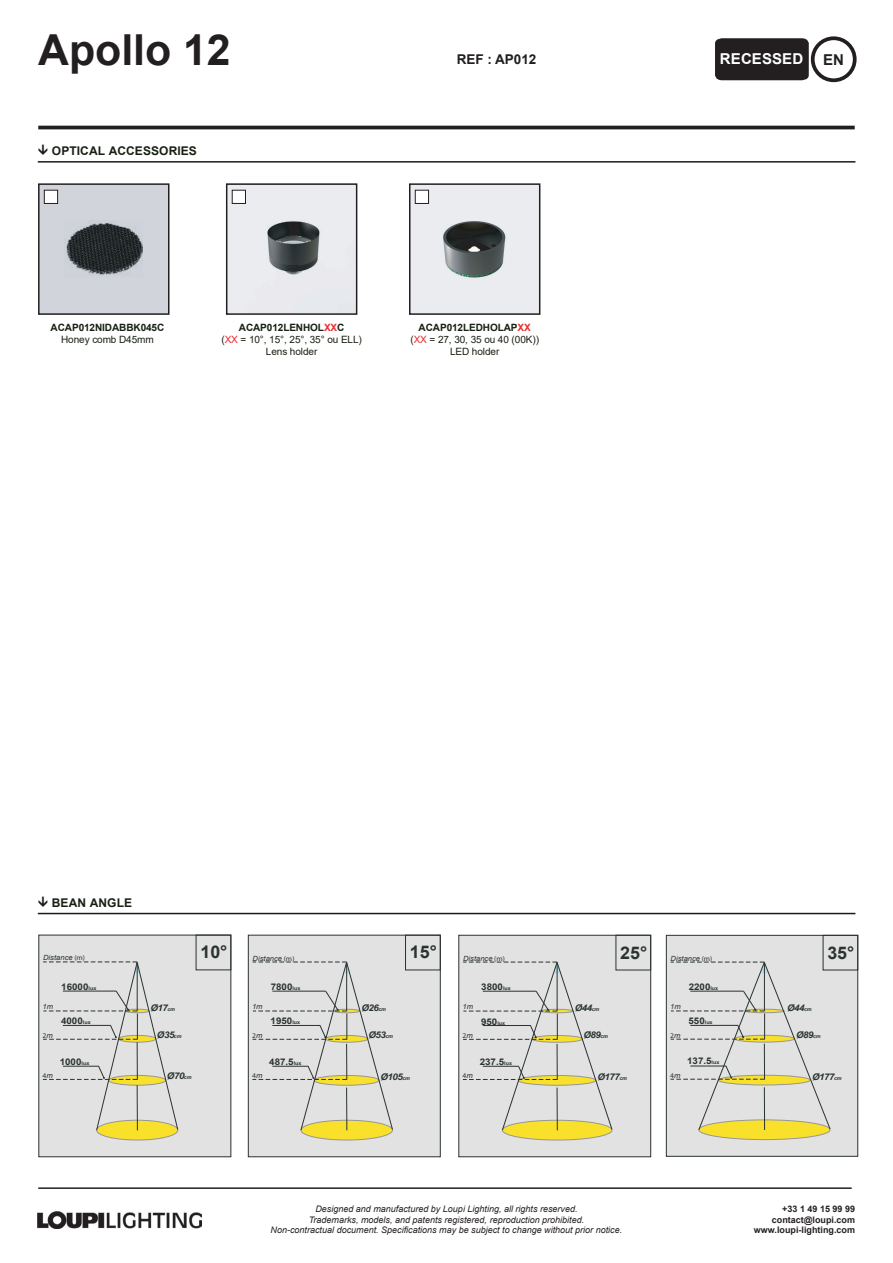
<style>
.page{position:relative;width:893px;height:1263px;background:#fff}
.page>*{position:absolute;margin:0;border:0;box-sizing:border-box;transform-origin:0 0}
.t1{font:700 42.75px "Arial";color:#231f20}
.t2{font:700 17.4px "Arial";color:#2a3330}
.t3{font:700 17.4px "Arial";color:#29322f}
.t4{font:700 15px "Arial";letter-spacing:.005em;color:#fff}
.t5{font:700 15px "Arial";color:#231f20}
.t6{font:700 13.5px "Arial";color:#221f20}
.t7{font:700 12px "Arial";letter-spacing:.01em;color:#182014}
.t8{font:10.05px/12px "Arial";letter-spacing:-.01em;color:#182014;text-align:center}
.t9{font:700 10.05px "Arial";letter-spacing:-.01em;color:#182014}
.t10{font:700 9.15px "Arial";color:#2a3330;scale:1.07 1}
.t11{font:italic 700 9.15px "Arial";letter-spacing:-.05em;color:#2a3330;scale:1.07 1}
.t12{font:italic 9px/10.8px "Arial";color:#231f20;text-align:center}
.t13{font:700 9px/10.8px "Arial";color:#231f20;text-align:right}
.t14{font:italic 7.2px "Arial";color:#2a3330;scale:1.07 1}
.t15{font:7.2px "Myriad Pro";color:#2a3330;scale:1.07 1}
.t16{font:italic 7.05px "Arial";color:#2a3330;scale:1.07 1}
.t17{font:7.05px "Myriad Pro";color:#2a3330;scale:1.07 1}
.s1{color:#231f20}
.s2{font-weight:700}
.s3{font-weight:700;color:#ee2d2d}
.s4{color:#ec2a2d}
.s5{font-weight:700;color:#e82e2d}
.s6{font-family:"Myriad Pro";font-style:normal}
.s7{font-size:5.1px}
.s8{font-family:"Arial";font-style:italic}
</style>
<div class="page">
<img style="left:229px;top:186px;width:125px;height:126px">
<hr style="left:38px;top:126px;width:817px;height:3px;background:#231f20">
<div style="left:811px;top:36px;width:46px;height:46px;border:4px solid #231f20;border-radius:50%"></div>
<hr style="left:38px;top:161px;width:817px;height:2px;background:#191d15">
<hr style="left:38px;top:913px;width:817px;height:1px;background:#191d15">
<div style="left:38px;top:183px;width:131px;height:132px;background:#d1d4da;border:2px solid #221f21"></div>
<div style="left:44px;top:190px;width:14px;height:13px;background:#fff"></div>
<div style="left:44px;top:190px;width:14px;height:14px;border:1px solid #221f20"></div>
<img style="left:66px;top:222px;width:76px;height:54px">
<div style="left:226px;top:183px;width:131px;height:132px;border:2px solid #221f21"></div>
<div style="left:232px;top:190px;width:13px;height:13px;background:#fff"></div>
<div style="left:232px;top:190px;width:14px;height:14px;border:1px solid #221f20"></div>
<img style="left:38px;top:1211px;width:163px;height:17px">
<hr style="left:38px;top:1187px;width:814px;height:2px;background:#231f20">
<div style="left:715px;top:38px;width:94px;height:42px;background:#231f20"></div>
<img style="left:412px;top:186px;width:125px;height:126px">
<div style="left:409px;top:183px;width:131px;height:132px;border:2px solid #221f21"></div>
<div style="left:415px;top:190px;width:14px;height:13px;background:#fff"></div>
<div style="left:415px;top:190px;width:14px;height:14px;border:1px solid #221f20"></div>
<div style="left:38px;top:935px;width:193px;height:222px;background:#e1e2e1"></div>
<div style="left:96px;top:1120px;width:82px;height:20px;background:#f9e12b;border:1px solid #959798;border-radius:50%"></div>
<svg style="left:43px;top:961px;width:135px;height:170px"></svg>
<hr style="left:63px;top:991px;width:53px;height:1px;background:#2a3330">
<div style="left:196px;top:935px;width:35px;height:35px;border:1px solid #2a3330"></div>
<div style="left:248px;top:935px;width:193px;height:222px;background:#e1e2e1;border:1px solid #2a3330"></div>
<div style="left:301px;top:1120px;width:92px;height:20px;background:#f9e12b;border:1px solid #959798;border-radius:50%"></div>
<svg style="left:252px;top:961px;width:141px;height:170px"></svg>
<hr style="left:272px;top:991px;width:54px;height:1px;background:#2a3330">
<div style="left:405px;top:935px;width:36px;height:35px;border:1px solid #2a3330"></div>
<div style="left:458px;top:935px;width:193px;height:222px;background:#e1e2e1;border:1px solid #2a3330"></div>
<div style="left:502px;top:1120px;width:110px;height:20px;background:#f9e12b;border:1px solid #959798;border-radius:50%"></div>
<svg style="left:463px;top:961px;width:149px;height:170px"></svg>
<hr style="left:483px;top:991px;width:53px;height:1px;background:#2a3330">
<div style="left:616px;top:935px;width:35px;height:35px;border:1px solid #2a3330"></div>
<div style="left:666px;top:935px;width:192px;height:222px;background:#e1e2e1;border:1px solid #2a3330"></div>
<div style="left:698px;top:1119px;width:132px;height:21px;background:#f9e12b;border:1px solid #959798;border-radius:50%"></div>
<svg style="left:670px;top:961px;width:161px;height:169px"></svg>
<hr style="left:690px;top:991px;width:53px;height:1px;background:#2a3330">
<div style="left:823px;top:935px;width:35px;height:35px;border:1px solid #2a3330"></div>
<h1 class="t1" style="left:38px;top:19px;width:194px">Apollo 12</h1>
<h3 class="t7" style="left:52px;top:142px;width:147px">OPTICAL ACCESSORIES</h3>
<h3 class="t6" style="left:457px;top:50px;width:81px"><span class="s1">REF :</span> AP012</h3>
<h3 class="t4" style="left:720px;top:48px;width:85px">RECESSED</h3>
<h3 class="t5" style="left:823px;top:49px;width:22px">EN</h3>
<h3 class="t4" style="left:755px;top:48px;width:43px">RSPOT</h3>
<h3 class="t4" style="left:766px;top:49px;width:36px">AILS</h3>
<p class="t9" style="left:51px;top:320px;width:115px">ACAP012NIDABBK045C</p>
<p class="t8" style="left:61px;top:334px;width:94px">Honey comb D45mm</p>
<p class="t8" style="left:221px;top:321px;width:142px"><span class="s2">ACAP012LENHOL</span><span class="s3">XX</span><span class="s2">C<br></span>(<span class="s4">XX</span> = 10°, 15°, 25°, 35° ou ELL)<br>Lens holder</p>
<p class="t8" style="left:410px;top:321px;width:130px"><span class="s2">ACAP012LEDHOLAP</span><span class="s5">XX </span>(<span class="s4">XX</span> = 27, 30, 35 ou 40 (00K))<br>LED holder</p>
<h3 class="t7" style="left:52px;top:894px;width:82px">BEAN ANGLE</h3>
<p class="t14" style="left:43px;top:953px;width:41px">Distance <span class="s6">(m)</span></p>
<h2 class="t3" style="left:193px;top:935px;width:28px">10°</h2>
<h2 class="t2" style="left:200px;top:940px;width:29px">10°</h2>
<p class="t14" style="left:253px;top:953px;width:41px">Distance <span class="s6">(m)</span></p>
<h2 class="t2" style="left:410px;top:940px;width:29px">15°</h2>
<p class="t14" style="left:463px;top:953px;width:41px">Distance <span class="s6">(m)</span></p>
<h2 class="t2" style="left:620px;top:940px;width:29px">25°</h2>
<p class="t16" style="left:671px;top:953px;width:41px">Distance <span class="s6">(m)</span></p>
<h2 class="t2" style="left:827px;top:940px;width:28px">35°</h2>
<p class="t10" style="left:61px;top:980px;width:34px">16000<span class="s7">lux</span></p>
<p class="t10" style="left:271px;top:980px;width:29px">7800<span class="s7">lux</span></p>
<p class="t10" style="left:481px;top:980px;width:29px">3800<span class="s7">lux</span></p>
<p class="t10" style="left:689px;top:980px;width:29px">2200<span class="s7">lux</span></p>
<p class="t14" style="left:43px;top:1002px;width:11px">1m</p>
<p class="t15" style="left:43px;top:1031px;width:11px">2<span class="s8">m</span></p>
<p class="t15" style="left:43px;top:1071px;width:11px">4<span class="s8">m</span></p>
<p class="t10" style="left:61px;top:1015px;width:29px">4000<span class="s7">lux</span></p>
<p class="t10" style="left:60px;top:1055px;width:29px">1000<span class="s7">lux</span></p>
<p class="t11" style="left:150px;top:1001px;width:25px">Ø17<span class="s7">cm</span></p>
<p class="t11" style="left:157px;top:1029px;width:25px">Ø35<span class="s7">cm</span></p>
<p class="t11" style="left:167px;top:1070px;width:25px">Ø70<span class="s7">cm</span></p>
<p class="t14" style="left:252px;top:1002px;width:11px">1m</p>
<p class="t15" style="left:252px;top:1031px;width:11px">2<span class="s8">m</span></p>
<p class="t15" style="left:252px;top:1071px;width:11px">4<span class="s8">m</span></p>
<p class="t10" style="left:271px;top:1015px;width:29px">1950<span class="s7">lux</span></p>
<p class="t10" style="left:269px;top:1055px;width:32px">487.5<span class="s7">lux</span></p>
<p class="t11" style="left:361px;top:1002px;width:24px">Ø26<span class="s7">cm</span></p>
<p class="t11" style="left:368px;top:1029px;width:24px">Ø53<span class="s7">cm</span></p>
<p class="t11" style="left:380px;top:1071px;width:29px">Ø105<span class="s7">cm</span></p>
<p class="t14" style="left:463px;top:1002px;width:11px">1m</p>
<p class="t15" style="left:463px;top:1031px;width:11px">2<span class="s8">m</span></p>
<p class="t15" style="left:463px;top:1071px;width:11px">4<span class="s8">m</span></p>
<p class="t10" style="left:481px;top:1015px;width:24px">950<span class="s7">lux</span></p>
<p class="t10" style="left:480px;top:1055px;width:32px">237.5<span class="s7">lux</span></p>
<p class="t11" style="left:575px;top:1002px;width:24px">Ø44<span class="s7">cm</span></p>
<p class="t11" style="left:583px;top:1029px;width:24px">Ø89<span class="s7">cm</span></p>
<p class="t11" style="left:597px;top:1071px;width:29px">Ø177<span class="s7">cm</span></p>
<p class="t16" style="left:670px;top:1002px;width:11px">1m</p>
<p class="t17" style="left:670px;top:1031px;width:11px">2<span class="s8">m</span></p>
<p class="t17" style="left:670px;top:1071px;width:11px">4<span class="s8">m</span></p>
<p class="t10" style="left:688px;top:1015px;width:24px">550<span class="s7">lux</span></p>
<p class="t10" style="left:687px;top:1055px;width:32px">137.5<span class="s7">lux</span></p>
<p class="t11" style="left:787px;top:1001px;width:24px">Ø44<span class="s7">cm</span></p>
<p class="t11" style="left:796px;top:1029px;width:24px">Ø89<span class="s7">cm</span></p>
<p class="t11" style="left:812px;top:1070px;width:29px">Ø177<span class="s7">cm</span></p>
<p class="t12" style="left:271px;top:1203px;width:353px">Designed and manufactured by Loupi Lighting, all rights reserved.<br>Trademarks, models, and patents registered, reproduction prohibited.<br>Non-contractual document. Specifications may be subject to change without prior notice.</p>
<p class="t13" style="left:754px;top:1203px;width:103px">+33 1 49 15 99 99 contact@loupi.com www.loupi-lighting.com</p>
</div>
